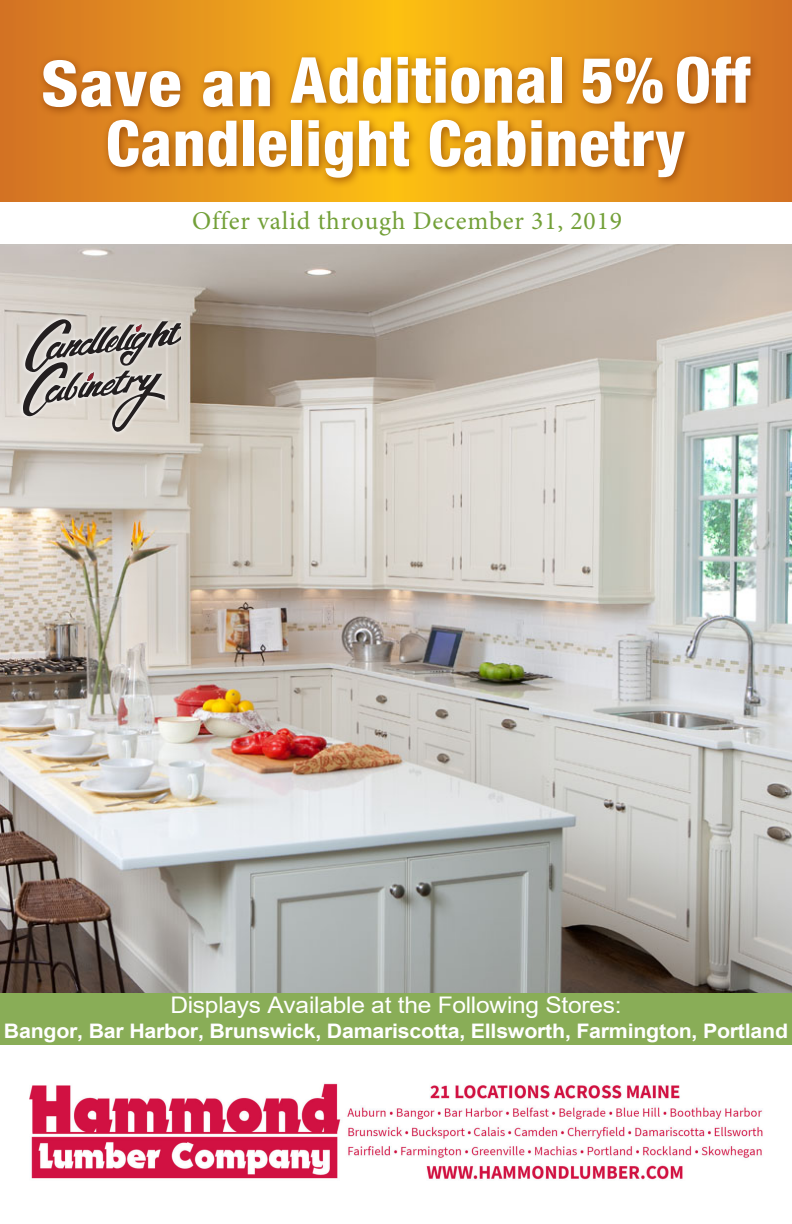
<style>
.page{position:relative;width:792px;height:1224px;background:#fff}
.page>*{position:absolute;margin:0;border:0;box-sizing:border-box;transform-origin:0 0}
.t1{font:800 condensed 63.5px/63.2px "Helvetica Neue";letter-spacing:.01em;color:#fff;text-align:center;scale:1.1 1}
.t2{font:25.6px "Minion Pro";letter-spacing:.03em;color:#73a038}
.t3{font:22.9px "Arial";letter-spacing:-.01em;color:#fff;scale:1.07 1}
.t4{font:700 20px "Arial";letter-spacing:-.01em;color:#fff;scale:1.07 1}
</style>
<div class="page">
<img style="left:0;top:244px;width:792px;height:749px">
<div style="left:0;top:993px;width:792px;height:52px;background:#89ad57"></div>
<div style="left:18px;top:315px;width:167px;height:121px;background:#fff;opacity:.95"></div>
<svg style="left:23px;top:319px;width:157px;height:113px;background:#b0aba5"></svg>
<img style="left:30px;top:1083px;width:733px;height:97px">
<div style="left:0;top:0;width:396px;height:216px;background:linear-gradient(to right,#d27025,#fcbf14)"></div>
<div style="left:393px;top:0;width:399px;height:216px;background:linear-gradient(to right,#fcbf14,#d26f26)"></div>
<div style="left:37px;top:50px;width:724px;height:138px;background:#7d3000;opacity:.65"></div>
<div style="left:0;top:202px;width:792px;height:42px;background:#fff"></div>
<h1 class="t1" style="left:41px;top:48px;width:646px">Save an Additional 5% Off<br>Candlelight Cabinetry</h1>
<p class="t2" style="left:192px;top:203px;width:431px">Offer valid through December 31, 2019</p>
<p class="t3" style="left:170px;top:989px;width:423px">Displays Available at the Following Stores:</p>
<p class="t4" style="left:4px;top:1017px;width:734px">Bangor, Bar Harbor, Brunswick, Damariscotta, Ellsworth, Farmington, Portland</p>
</div>
